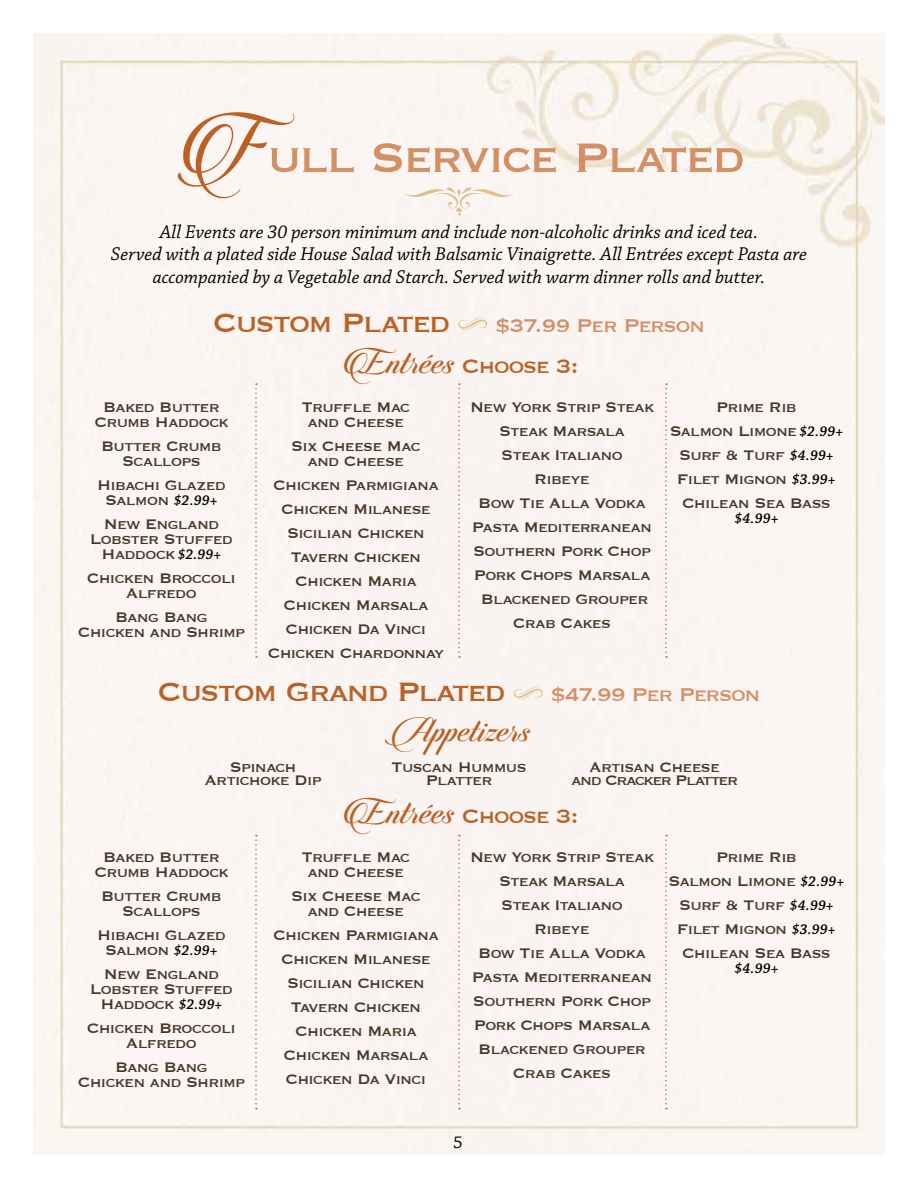
<style>
.page{position:relative;width:918px;height:1188px;background:#fff}
.page>*{position:absolute;margin:0;border:0;box-sizing:border-box;transform-origin:0 0}
.t1{font:54px "Copperplate";letter-spacing:-.055em;color:#d58f64}
.t2{font:40.5px "Candlescript Pro";color:#bb6125}
.t3{font:34.5px "Copperplate";letter-spacing:-.055em;color:#bb6125}
.t4{font:25.5px "Copperplate";letter-spacing:-.055em;color:#bb6125}
.t5{font:24px "Copperplate";letter-spacing:-.05em;color:#d58f64}
.t6{font:italic 19.5px/22.5px "Chaparral Pro";color:#000;text-align:center}
.t7{font:18px/24px "Copperplate";letter-spacing:-.045em;color:#483729;text-align:center}
.t8{font:18px "Chaparral Pro Capt";color:#000}
.t9{font:italic 600 15px "Chaparral Pro";color:#000}
.s1{font-family:"Candlescript Pro";font-size:95.7px;color:#bb6125}
.s2{font-family:"Candlescript Pro";font-size:40.5px}
.s3{font-family:"Chaparral Pro";font-weight:600;font-style:italic;font-size:15px;color:#000}
</style>
<div class="page">
<div style="left:34px;top:34px;width:850px;height:1120px;background:#fbf6f3"></div>
<svg style="left:458px;top:317px;width:30px;height:14px"></svg>
<svg style="left:513px;top:687px;width:30px;height:13px"></svg>
<svg style="left:255px;top:383px;width:2px;height:275px"></svg>
<svg style="left:255px;top:835px;width:2px;height:274px"></svg>
<svg style="left:458px;top:383px;width:2px;height:275px"></svg>
<svg style="left:458px;top:835px;width:2px;height:274px"></svg>
<svg style="left:665px;top:383px;width:2px;height:275px"></svg>
<svg style="left:665px;top:835px;width:2px;height:274px"></svg>
<svg style="left:403px;top:184px;width:112px;height:32px"></svg>
<h1 class="t1" style="left:173px;top:122px;width:574px"><span class="s1">F</span>ull Service Plated</h1>
<p class="t6" style="left:111px;top:221px;width:698px">All Events are 30 person minimum and include non-alcoholic drinks and iced tea.<br>Served with a plated side House Salad with Balsamic Vinaigrette. All Entrées except Pasta are accompanied by a Vegetable and Starch. Served with warm dinner rolls and butter.</p>
<h3 class="t3" style="left:213px;top:300px;width:239px">Custom Plated</h3>
<h3 class="t5" style="left:495px;top:310px;width:211px">$37.99 Per Person</h3>
<h3 class="t4" style="left:340px;top:349px;width:240px"><span class="s2">Entrées</span> Choose 3:</h3>
<p class="t7" style="left:94px;top:398px;width:136px;line-height:15px">Baked Butter<br>Crumb Haddock</p>
<p class="t7" style="left:101px;top:437px;width:122px;line-height:15px">Butter Crumb<br>Scallops</p>
<p class="t7" style="left:97px;top:476px;width:130px;line-height:15px">Hibachi Glazed<br>Salmon <span class="s3">$2.99+</span></p>
<p class="t7" style="left:90px;top:515px;width:144px;line-height:15px">New England<br>Lobster Stuffed<br>Haddock <span class="s3">$2.99+</span></p>
<p class="t7" style="left:87px;top:569px;width:151px;line-height:15px">Chicken Broccoli<br>Alfredo</p>
<p class="t7" style="left:78px;top:608px;width:169px;line-height:15px">Bang Bang<br>Chicken and Shrimp</p>
<p class="t7" style="left:302px;top:398px;width:110px;line-height:15px">Truffle Mac and Cheese</p>
<p class="t7" style="left:291px;top:437px;width:131px;line-height:15px">Six Cheese Mac and Cheese</p>
<p class="t7" style="left:268px;top:472px;width:178px">Chicken Parmigiana<br>Chicken Milanese<br>Sicilian Chicken<br>Tavern Chicken<br>Chicken Maria<br>Chicken Marsala<br>Chicken Da Vinci<br>Chicken Chardonnay</p>
<p class="t7" style="left:470px;top:394px;width:186px">New York Strip Steak<br>Steak Marsala<br>Steak Italiano<br>Ribeye<br>Bow Tie Alla Vodka<br>Pasta Mediterranean<br>Southern Pork Chop<br>Pork Chops Marsala<br>Blackened Grouper<br>Crab Cakes</p>
<p class="t7" style="left:670px;top:394px;width:175px">Prime Rib<br>Salmon Limone <span class="s3">$2.99+<br></span>Surf &amp; Turf <span class="s3">$4.99+<br></span>Filet Mignon <span class="s3">$3.99+<br></span>Chilean Sea Bass</p>
<p class="t9" style="left:734px;top:510px;width:46px">$4.99+</p>
<h3 class="t3" style="left:157px;top:670px;width:350px">Custom Grand Plated</h3>
<h3 class="t5" style="left:551px;top:679px;width:211px">$47.99 Per Person</h3>
<h2 class="t2" style="left:390px;top:703px;width:140px">Appetizers</h2>
<p class="t7" style="left:205px;top:759px;width:119px;line-height:13.5px">Spinach<br>Artichoke Dip</p>
<p class="t7" style="left:391px;top:759px;width:137px;line-height:13.5px">Tuscan Hummus<br>Platter</p>
<p class="t7" style="left:571px;top:759px;width:168px;line-height:13.5px">Artisan Cheese<br>and Cracker Platter</p>
<h3 class="t4" style="left:340px;top:799px;width:240px"><span class="s2">Entrées</span> Choose 3:</h3>
<p class="t7" style="left:94px;top:848px;width:136px;line-height:15px">Baked Butter<br>Crumb Haddock</p>
<p class="t7" style="left:101px;top:887px;width:122px;line-height:15px">Butter Crumb<br>Scallops</p>
<p class="t7" style="left:97px;top:926px;width:130px;line-height:15px">Hibachi Glazed<br>Salmon <span class="s3">$2.99+</span></p>
<p class="t7" style="left:90px;top:965px;width:144px;line-height:15px">New England<br>Lobster Stuffed<br>Haddock <span class="s3">$2.99+</span></p>
<p class="t7" style="left:87px;top:1019px;width:151px;line-height:15px">Chicken Broccoli<br>Alfredo</p>
<p class="t7" style="left:78px;top:1058px;width:169px;line-height:15px">Bang Bang<br>Chicken and Shrimp</p>
<p class="t7" style="left:302px;top:848px;width:110px;line-height:15px">Truffle Mac and Cheese</p>
<p class="t7" style="left:291px;top:887px;width:131px;line-height:15px">Six Cheese Mac and Cheese</p>
<p class="t7" style="left:273px;top:922px;width:167px">Chicken Parmigiana<br>Chicken Milanese<br>Sicilian Chicken<br>Tavern Chicken<br>Chicken Maria<br>Chicken Marsala<br>Chicken Da Vinci</p>
<p class="t7" style="left:470px;top:844px;width:186px">New York Strip Steak<br>Steak Marsala<br>Steak Italiano<br>Ribeye<br>Bow Tie Alla Vodka<br>Pasta Mediterranean<br>Southern Pork Chop<br>Pork Chops Marsala<br>Blackened Grouper<br>Crab Cakes</p>
<p class="t7" style="left:669px;top:844px;width:177px">Prime Rib<br>Salmon Limone <span class="s3">$2.99+<br></span>Surf &amp; Turf <span class="s3">$4.99+<br></span>Filet Mignon <span class="s3">$3.99+<br></span>Chilean Sea Bass</p>
<p class="t9" style="left:734px;top:959px;width:46px">$4.99+</p>
<p class="t8" style="left:453px;top:1132px;width:11px">5</p>
</div>
